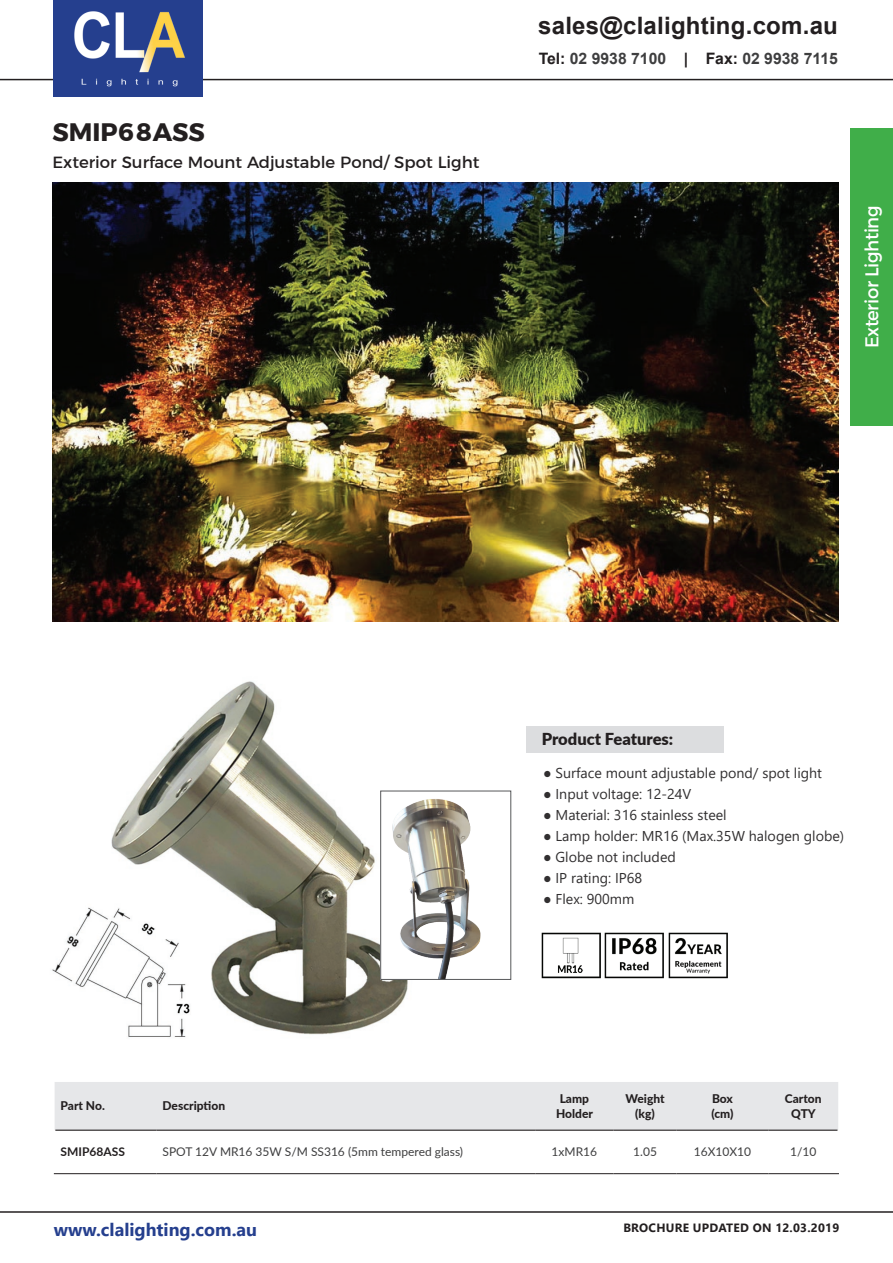
<style>
.page{position:relative;width:893px;height:1263px;background:#fff}
.page>*{position:absolute;margin:0;border:0;box-sizing:border-box;transform-origin:0 0}
.t1{font:700 25.2px "Argentum Sans";color:#231f20}
.t2{font:700 24px "Arial";letter-spacing:.01em;color:#231f20}
.t3{font:18.9px "Argentum Sans";letter-spacing:-.025em;color:#fff;scale:.95 1}
.t4{font:700 18px "Segoe UI";color:#253f8e}
.t5{font:16.5px "Argentum Sans";color:#231f20}
.t6{font:900 16.5px "Lato";color:#231f20}
.t7{font:700 15.75px "Arial";color:#3e3e3f}
.t8{font:14.25px "Segoe UI";color:#312f30}
.t9{font:12px "Lato";color:#3e3e3f}
.t10{font:800 12px/14.4px "Lato";color:#231f20;text-align:center}
.t11{font:700 12px "Segoe UI";letter-spacing:.02em;color:#231f20}
.t12{font:700 12px "Lato";color:#231f20}
.s1{color:#231f20}
</style>
<div class="page">
<img style="left:52px;top:183px;width:787px;height:438px">
<img style="left:111px;top:681px;width:322px;height:354px">
<div style="left:526px;top:726px;width:197px;height:26px;background:#dcdddf"></div>
<img style="left:541px;top:932px;width:55px;height:47px">
<img style="left:596px;top:932px;width:64px;height:47px">
<img style="left:660px;top:932px;width:68px;height:47px">
<img style="left:52px;top:900px;width:152px;height:137px">
<div style="left:55px;top:1082px;width:783px;height:48px;background:#e6e7e9"></div>
<hr style="left:54px;top:1173px;width:103px;height:1px;background:#231f20">
<hr style="left:157px;top:1173px;width:378px;height:1px;background:#231f20">
<hr style="left:535px;top:1173px;width:79px;height:1px;background:#231f20">
<hr style="left:614px;top:1173px;width:63px;height:1px;background:#231f20">
<hr style="left:677px;top:1173px;width:91px;height:1px;background:#231f20">
<hr style="left:768px;top:1173px;width:71px;height:1px;background:#231f20">
<hr style="left:55px;top:1129px;width:102px;height:2px;background:#231f20">
<hr style="left:157px;top:1129px;width:378px;height:2px;background:#231f20">
<hr style="left:535px;top:1129px;width:79px;height:2px;background:#231f20">
<hr style="left:614px;top:1129px;width:63px;height:2px;background:#231f20">
<hr style="left:677px;top:1129px;width:91px;height:2px;background:#231f20">
<hr style="left:768px;top:1129px;width:69px;height:2px;background:#231f20">
<div style="left:850px;top:128px;width:43px;height:298px;background:#40ae49"></div>
<hr style="left:0;top:79px;width:893px;height:1px;background:#231f20">
<div style="left:53px;top:0;width:149px;height:96px;background:#253f8e"></div>
<img style="left:74px;top:11px;width:111px;height:76px">
<hr style="left:0;top:1211px;width:893px;height:2px;background:#231f20">
<img style="left:382px;top:793px;width:99px;height:184px">
<div style="left:380px;top:791px;width:131px;height:188px;border:1px solid #57585a"></div>
<h1 class="t1" style="left:52px;top:112px;width:154px">SMIP68ASS</h1>
<p class="t5" style="left:52px;top:149px;width:429px">Exterior Surface Mount Adjustable Pond/ Spot Light</p>
<h2 class="t2" style="left:538px;top:9px;width:301px">sales@clalighting.com.au</h2>
<p class="t7" style="left:539px;top:47px;width:301px"><span class="s1">Tel:</span> 02 9938 7100 <span class="s1">| Fax:</span> 02 9938 7115</p>
<h3 class="t3" style="left:857px;top:348px;width:152px;rotate:-90deg">Exterior Lighting</h3>
<p class="t6" style="left:542px;top:726px;width:133px">Product Features:</p>
<p class="t8" style="left:543px;top:759px;width:281px">● Surface mount adjustable pond/ spot light</p>
<p class="t8" style="left:543px;top:780px;width:150px">● Input voltage: 12-24V</p>
<p class="t8" style="left:543px;top:801px;width:185px">● Material: 316 stainless steel</p>
<p class="t8" style="left:543px;top:822px;width:303px">● Lamp holder: MR16 (Max.35W halogen globe)</p>
<p class="t8" style="left:543px;top:843px;width:134px">● Globe not included</p>
<p class="t8" style="left:543px;top:864px;width:101px">● IP rating: IP68</p>
<p class="t8" style="left:543px;top:885px;width:93px">● Flex: 900mm</p>
<p class="t10" style="left:61px;top:1098px;width:46px">Part No.</p>
<p class="t10" style="left:163px;top:1098px;width:64px">Description</p>
<p class="t10" style="left:556px;top:1091px;width:38px">Lamp<br>Holder</p>
<p class="t10" style="left:625px;top:1091px;width:41px">Weight (kg)</p>
<p class="t10" style="left:711px;top:1091px;width:24px;text-align:left">Box (cm)</p>
<p class="t10" style="left:785px;top:1091px;width:38px">Carton<br>QTY</p>
<p class="t12" style="left:61px;top:1143px;width:66px">SMIP68ASS</p>
<p class="t9" style="left:163px;top:1143px;width:302px">SPOT 12V MR16 35W S/M SS316 (5mm tempered glass)</p>
<p class="t9" style="left:552px;top:1143px;width:47px">1xMR16</p>
<p class="t9" style="left:633px;top:1143px;width:25px">1.05</p>
<p class="t9" style="left:694px;top:1143px;width:59px">16X10X10</p>
<p class="t9" style="left:790px;top:1143px;width:28px">1/10</p>
<p class="t4" style="left:54px;top:1213px;width:205px">www.clalighting.com.au</p>
<p class="t11" style="left:623px;top:1216px;width:217px">BROCHURE UPDATED ON 12.03.2019</p>
</div>
